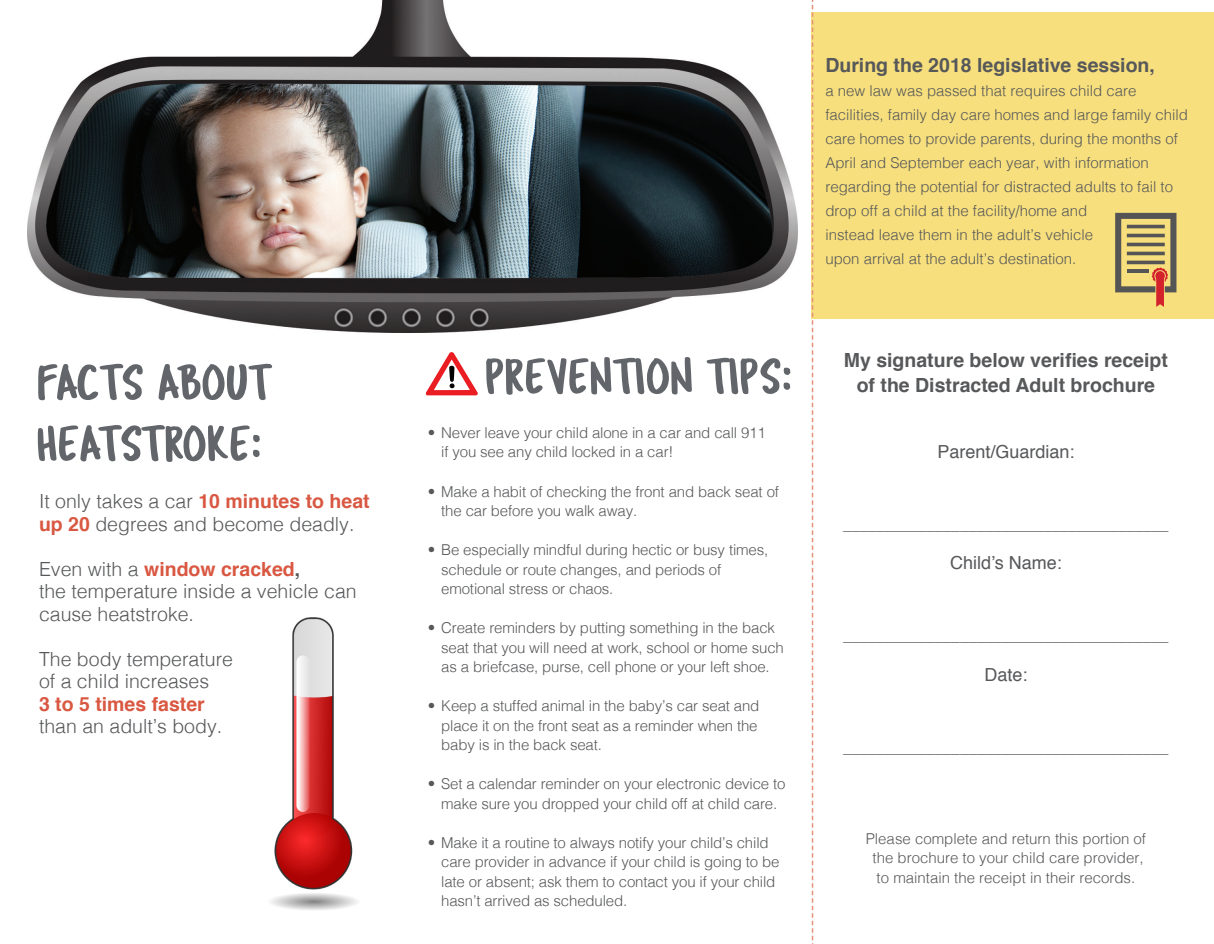
<style>
.page{position:relative;width:1214px;height:944px;background:#fff}
.page>*{position:absolute;margin:0;border:0;box-sizing:border-box;transform-origin:0 0}
.t1{font:300 19.5px/22.5px "Helvetica";color:#57585a}
.t2{font:700 19.5px "Helvetica";color:#57585a}
.t3{font:700 19.5px "Helvetica";color:#d95842}
.t4{font:18px "Helvetica";color:#57585a}
.t5{font:300 15px/19.5px "Helvetica";letter-spacing:-.01em;color:#57585a}
.t6{font:15px "Helvetica";color:#57585a}
.s1{font-weight:700;color:#d95842}
.s2{font-weight:300;color:#57585a}
.s3{color:#57585a}
</style>
<div class="page">
<div style="left:812px;top:13px;width:402px;height:306px;background:#f7df7d"></div>
<svg style="left:486px;top:357px;width:304px;height:38px"></svg>
<img style="left:271px;top:617px;width:86px;height:293px">
<svg style="left:38px;top:425px;width:222px;height:37px"></svg>
<svg style="left:38px;top:363px;width:235px;height:38px"></svg>
<svg style="left:426px;top:352px;width:52px;height:43px"></svg>
<svg style="left:1115px;top:213px;width:61px;height:94px"></svg>
<img style="left:27px;top:0;width:770px;height:332px">
<svg style="left:811px;top:0;width:2px;height:944px"></svg>
<p class="t1" style="left:39px;top:488px;width:332px">It only takes a car <span class="s1">10 minutes to heat up 20</span> degrees and become deadly.</p>
<p class="t3" style="left:39px;top:553px;width:263px"><span class="s2">Even with a</span> window cracked<span class="s3">,</span></p>
<p class="t1" style="left:39px;top:578px;width:319px">the temperature inside a vehicle can cause heatstroke.</p>
<p class="t1" style="left:39px;top:646px;width:195px">The body temperature of a child increases</p>
<p class="t1" style="left:39px;top:691px;width:185px"><span class="s1">3 to 5 times faster </span>than an adult’s body.</p>
<p class="t5" style="left:441px;top:422px;width:326px;text-indent:-14px">• Never leave your child alone in a car and call 911 if you see any child locked in a car!</p>
<p class="t5" style="left:441px;top:480px;width:339px;text-indent:-14px">• Make a habit of checking the front and back seat of the car before you walk away.</p>
<p class="t5" style="left:441px;top:539px;width:328px;text-indent:-14px">• Be especially mindful during hectic or busy times, schedule or route changes, and periods of emotional stress or chaos.</p>
<p class="t5" style="left:441px;top:617px;width:344px;text-indent:-14px">• Create reminders by putting something in the back seat that you will need at work, school or home such as a briefcase, purse, cell phone or your left shoe.</p>
<p class="t5" style="left:441px;top:695px;width:320px;text-align:justify;text-indent:-14px">• Keep a stuffed animal in the baby’s car seat and place it on the front seat as a reminder when the baby is in the back seat.</p>
<p class="t5" style="left:428px;top:773px;width:359px;text-align:center">• Set a calendar reminder on your electronic device to make sure you dropped your child off at child care.</p>
<p class="t5" style="left:441px;top:831px;width:340px;text-indent:-14px">• Make it a routine to always notify your child’s child care provider in advance if your child is going to be late or absent; ask them to contact you if your child hasn’t arrived as scheduled.</p>
<p class="t2" style="left:825px;top:49px;width:331px">During the 2018 legislative session,</p>
<p class="t5" style="left:825px;top:80px;width:312px">a new law was passed that requires child care</p>
<p class="t5" style="left:825px;top:102px;width:364px;line-height:24px">facilities, family day care homes and large family child care homes to provide parents, during the months of<br>April and September each year, with information</p>
<p class="t5" style="left:825px;top:174px;width:349px;line-height:24px">regarding the potential for distracted adults to fail to drop off a child at the facility/home and<br>instead leave them in the adult’s vehicle<br>upon arrival at the adult’s destination.</p>
<p class="t2" style="left:844px;top:344px;width:326px">My signature below verifies receipt</p>
<p class="t2" style="left:856px;top:370px;width:300px">of the Distracted Adult brochure</p>
<p class="t4" style="left:937px;top:437px;width:139px">Parent/Guardian:</p>
<p class="t6" style="left:843px;top:512px;width:327px">_______________________________________</p>
<p class="t4" style="left:950px;top:549px;width:113px">Child’s Name:</p>
<p class="t6" style="left:843px;top:624px;width:327px">_______________________________________</p>
<p class="t4" style="left:984px;top:660px;width:45px">Date:</p>
<p class="t6" style="left:843px;top:736px;width:327px">_______________________________________</p>
<p class="t5" style="left:865px;top:827px;width:282px">Please complete and return this portion of</p>
<p class="t5" style="left:872px;top:847px;width:272px">the brochure to your child care provider,</p>
<p class="t5" style="left:876px;top:866px;width:260px">to maintain the receipt in their records.</p>
</div>
